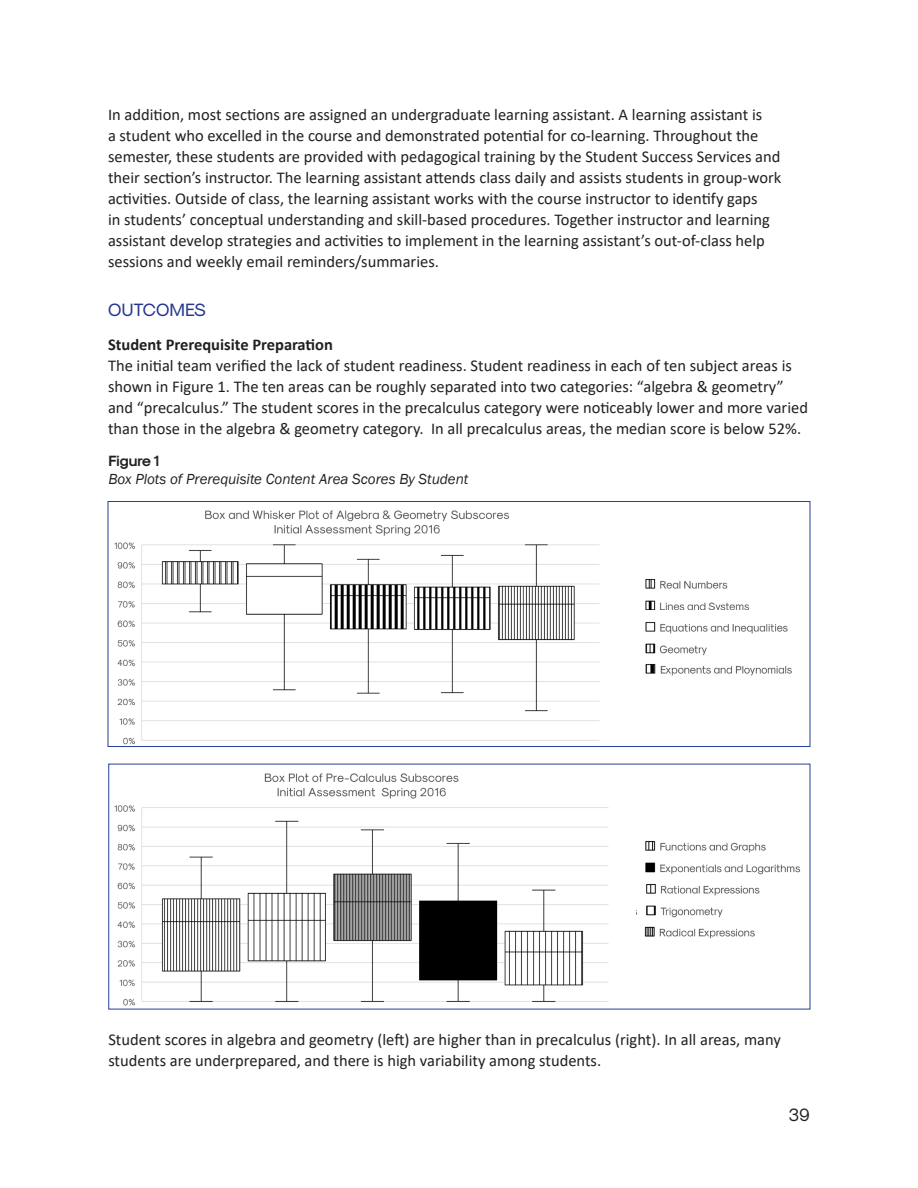
<style>
.page{position:relative;width:918px;height:1188px;background:#fff}
.page>*{position:absolute;margin:0;border:0;box-sizing:border-box;transform-origin:0 0}
.case_study_anthology{font:18px "Sk Modernist Regular";color:#283890}
.t1{font:18px "Sk Modernist Regular";color:#231f20}
.case_study_anthology-2{font:16.5px/21px "Calibri";color:#231f20}
.case_study_anthology-3{font:italic 15px/18px "Franklin Gothic";color:#231f20}
.s1{font-weight:700}
.s2{font-family:"Sk Modernist Bold";font-style:normal}
</style>
<div class="page">
<img style="left:114px;top:510px;width:486px;height:235px">
<div style="left:108px;top:501px;width:702px;height:246px;border:1px solid #243f94"></div>
<img style="left:114px;top:773px;width:495px;height:233px">
<img style="left:645px;top:579px;width:105px;height:31px">
<img style="left:645px;top:622px;width:143px;height:34px">
<img style="left:645px;top:664px;width:147px;height:12px">
<img style="left:645px;top:841px;width:156px;height:34px">
<img style="left:636px;top:884px;width:124px;height:34px">
<img style="left:644px;top:926px;width:111px;height:13px">
<p class="case_study_anthology-2" style="left:108px;top:104px;width:675px">In addition, most sections are assigned an undergraduate learning assistant. A learning assistant is<br>a student who excelled in the course and demonstrated potential for co-learning. Throughout the semester, these students are provided with pedagogical training by the Student Success Services and their section’s instructor. The learning assistant attends class daily and assists students in group-work activities. Outside of class, the learning assistant works with the course instructor to identify gaps<br>in students’ conceptual understanding and skill-based procedures. Together instructor and learning assistant develop strategies and activities to implement in the learning assistant’s out-of-class help sessions and weekly email reminders/summaries.</p>
<p class="case_study_anthology" style="left:108px;top:299px;width:99px">OUTCOMES</p>
<p class="case_study_anthology-2" style="left:108px;top:334px;width:702px"><span class="s1">Student Prerequisite Preparation<br></span>The initial team verified the lack of student readiness. Student readiness in each of ten subject areas is shown in Figure 1. The ten areas can be roughly separated into two categories: “algebra &amp; geometry” and “precalculus.” The student scores in the precalculus category were noticeably lower and more varied than those in the algebra &amp; geometry category. In all precalculus areas, the median score is below 52%.</p>
<p class="case_study_anthology-3" style="left:108px;top:452px;width:362px"><span class="s2">Figure 1<br></span>Box Plots of Prerequisite Content Area Scores By Student</p>
<p class="case_study_anthology-2" style="left:108px;top:1028px;width:674px">Student scores in algebra and geometry (left) are higher than in precalculus (right). In all areas, many students are underprepared, and there is high variability among students.</p>
<p class="t1" style="left:788px;top:1104px;width:23px">39</p>
</div>
